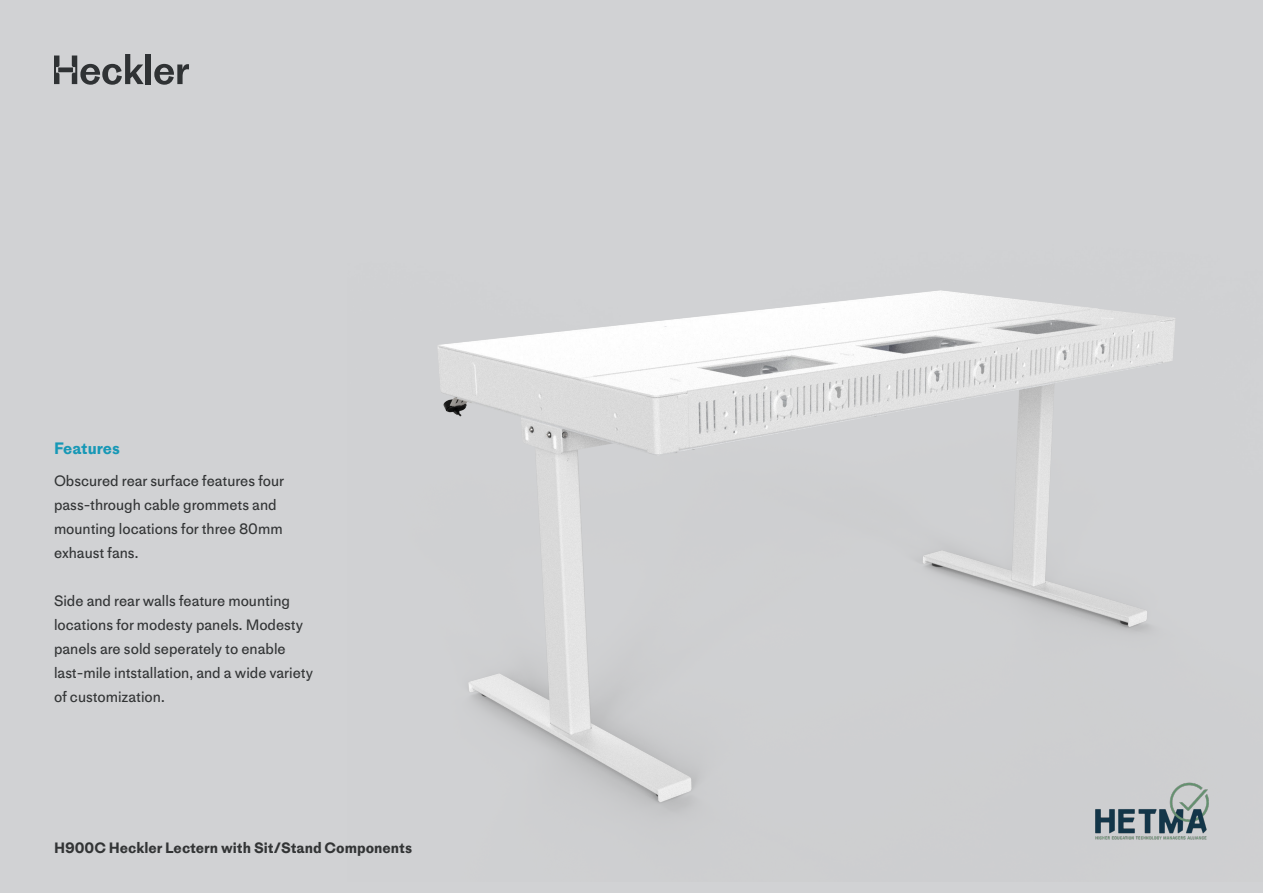
<style>
.page{position:relative;width:1263px;height:893px;background:#d1d2d4}
.page>*{position:absolute;margin:0;border:0;box-sizing:border-box;transform-origin:0 0}
.t1{font:700 16.5px "Medium LL";color:#1798b6}
.feature_body{font:15px/24px "Medium LL";color:#323435}
.t2{font:700 15px "Medium LL";color:#323435}
</style>
<div class="page">
<img style="left:438px;top:290px;width:737px;height:525px">
<svg style="left:54px;top:54px;width:90px;height:31px"></svg>
<div style="left:146px;top:54px;width:5px;height:30px;background:#2f3234"></div>
<svg style="left:154px;top:64px;width:35px;height:21px"></svg>
<img style="left:1072px;top:732px;width:137px;height:108px">
<h3 class="t1" style="left:54px;top:435px;width:67px">Features</h3>
<p class="feature_body" style="left:54px;top:468px;width:232px">Obscured rear surface features four pass-through cable grommets and mounting locations for three 80mm exhaust fans.</p>
<p class="feature_body" style="left:54px;top:588px;width:260px">Side and rear walls feature mounting locations for modesty panels. Modesty panels are sold seperately to enable last-mile intstallation, and a wide variety of customization.</p>
<p class="t2" style="left:54px;top:837px;width:360px">H900C Heckler Lectern with Sit/Stand Components</p>
</div>
